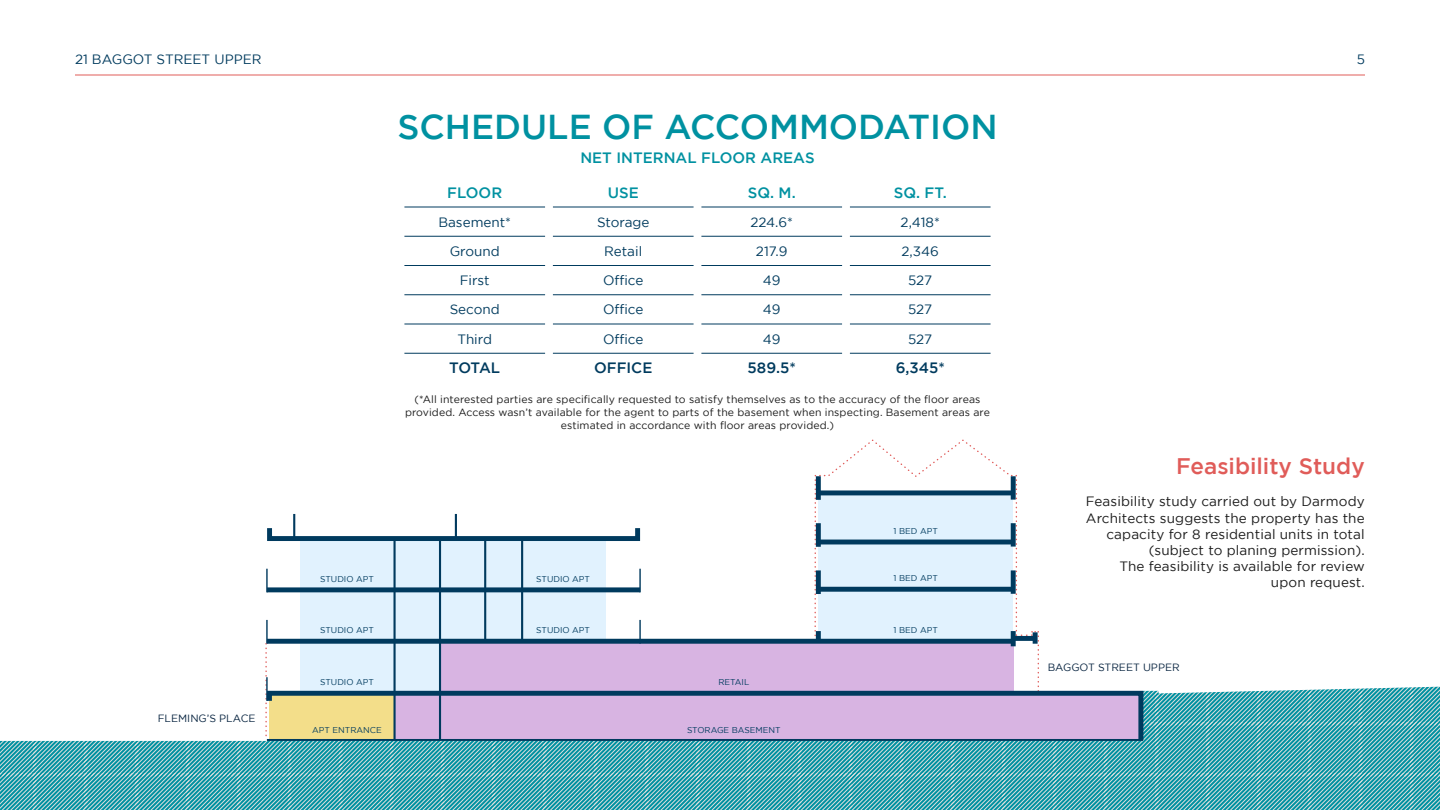
<style>
.page{position:relative;width:1440px;height:810px;background:#fff}
.page>*{position:absolute;margin:0;border:0;box-sizing:border-box;transform-origin:0 0}
.t1{font:500 34.5px "Gotham";color:#0091a1}
.t2{font:500 22.5px "Gotham";color:#e05c59}
.t3{font:500 15px "Gotham";color:#0091a1}
.t4{font:500 15px "Gotham";color:#003b5e}
.t5{font:13.5px/16.2px "Gotham";letter-spacing:.01em;color:#1a1a1a;text-align:right}
.t6{font:13.5px "Gotham";color:#003b5e}
.t7{font:10.5px/12.6px "Gotham";letter-spacing:.01em;color:#1a1a1a;text-align:center}
.t8{font:10.5px "Gotham";color:#082440}
.t9{font:8.48px "Gotham";color:#003a5e}
</style>
<div class="page">
<svg style="left:265px;top:439px;width:774px;height:248px"></svg>
<div style="left:267px;top:639px;width:746px;height:5px;background:#003a5e"></div>
<div style="left:1011px;top:631px;width:5px;height:15px;background:#003a5e"></div>
<div style="left:267px;top:587px;width:373px;height:5px;background:#003a5e"></div>
<div style="left:267px;top:526px;width:373px;height:15px;border:5px solid #003a5e"></div>
<hr style="left:818px;top:540px;width:195px;height:4px;background:#003a5e">
<div style="left:1033px;top:632px;width:5px;height:12px;background:#003a5e"></div>
<div style="left:1013px;top:636px;width:22px;height:5px;background:#003a5e"></div>
<hr style="left:293px;top:514px;width:2px;height:25px;background:#003a5e">
<hr style="left:455px;top:514px;width:2px;height:25px;background:#003a5e">
<hr style="left:266px;top:569px;width:2px;height:23px;background:#003a5e">
<hr style="left:439px;top:539px;width:2px;height:201px;background:#003a5e">
<hr style="left:484px;top:539px;width:2px;height:102px;background:#003a5e">
<hr style="left:521px;top:539px;width:2px;height:102px;background:#003a5e">
<hr style="left:393px;top:539px;width:3px;height:201px;background:#003a5e">
<div style="left:1011px;top:523px;width:5px;height:24px;background:#003a5e"></div>
<div style="left:816px;top:523px;width:5px;height:24px;background:#003a5e"></div>
<div style="left:818px;top:490px;width:195px;height:5px;background:#003a5e"></div>
<div style="left:1011px;top:476px;width:5px;height:24px;background:#003a5e"></div>
<div style="left:816px;top:476px;width:5px;height:24px;background:#003a5e"></div>
<div style="left:818px;top:587px;width:195px;height:5px;background:#003a5e"></div>
<div style="left:1011px;top:570px;width:5px;height:24px;background:#003a5e"></div>
<div style="left:816px;top:570px;width:5px;height:24px;background:#003a5e"></div>
<div style="left:816px;top:631px;width:5px;height:10px;background:#003a5e"></div>
<hr style="left:266px;top:620px;width:2px;height:24px;background:#003a5e">
<hr style="left:639px;top:569px;width:2px;height:23px;background:#003a5e">
<hr style="left:639px;top:620px;width:2px;height:24px;background:#003a5e">
<hr style="left:266px;top:677px;width:2px;height:24px;background:#003a5e">
<svg style="left:0;top:687px;width:1440px;height:123px"></svg>
<hr style="left:404px;top:207px;width:141px;height:1px;background:#003b5e">
<hr style="left:553px;top:207px;width:141px;height:1px;background:#003b5e">
<hr style="left:701px;top:207px;width:141px;height:1px;background:#003b5e">
<hr style="left:850px;top:207px;width:141px;height:1px;background:#003b5e">
<hr style="left:404px;top:236px;width:141px;height:1px;background:#003b5e">
<hr style="left:553px;top:236px;width:141px;height:1px;background:#003b5e">
<hr style="left:701px;top:236px;width:141px;height:1px;background:#003b5e">
<hr style="left:850px;top:236px;width:141px;height:1px;background:#003b5e">
<hr style="left:404px;top:265px;width:141px;height:1px;background:#003b5e">
<hr style="left:553px;top:265px;width:141px;height:1px;background:#003b5e">
<hr style="left:701px;top:265px;width:141px;height:1px;background:#003b5e">
<hr style="left:850px;top:265px;width:141px;height:1px;background:#003b5e">
<hr style="left:404px;top:294px;width:141px;height:1px;background:#003b5e">
<hr style="left:553px;top:294px;width:141px;height:1px;background:#003b5e">
<hr style="left:701px;top:294px;width:141px;height:1px;background:#003b5e">
<hr style="left:850px;top:294px;width:141px;height:1px;background:#003b5e">
<hr style="left:404px;top:324px;width:141px;height:1px;background:#003b5e">
<hr style="left:553px;top:324px;width:141px;height:1px;background:#003b5e">
<hr style="left:701px;top:324px;width:141px;height:1px;background:#003b5e">
<hr style="left:850px;top:324px;width:141px;height:1px;background:#003b5e">
<hr style="left:404px;top:353px;width:141px;height:1px;background:#003b5e">
<hr style="left:553px;top:353px;width:141px;height:1px;background:#003b5e">
<hr style="left:701px;top:353px;width:141px;height:1px;background:#003b5e">
<hr style="left:850px;top:353px;width:141px;height:1px;background:#003b5e">
<hr style="left:75px;top:75px;width:1290px;height:1px;background:#e05c59">
<p class="t6" style="left:75px;top:52px;width:188px">21 BAGGOT STREET UPPER</p>
<p class="t6" style="left:1357px;top:52px;width:10px">5</p>
<h1 class="t1" style="left:397px;top:107px;width:602px">SCHEDULE OF ACCOMMODATION</h1>
<h3 class="t3" style="left:580px;top:149px;width:236px">NET INTERNAL FLOOR AREAS</h3>
<p class="t8" style="left:158px;top:712px;width:99px">FLEMING’S PLACE</p>
<h3 class="t3" style="left:447px;top:184px;width:56px">FLOOR</h3>
<h3 class="t3" style="left:608px;top:184px;width:33px">USE</h3>
<h3 class="t3" style="left:748px;top:184px;width:49px">SQ. M.</h3>
<h3 class="t3" style="left:894px;top:184px;width:54px">SQ. FT.</h3>
<p class="t6" style="left:438px;top:214px;width:74px">Basement*</p>
<p class="t6" style="left:597px;top:214px;width:54px">Storage</p>
<p class="t6" style="left:750px;top:214px;width:44px">224.6*</p>
<p class="t6" style="left:901px;top:214px;width:41px">2,418*</p>
<p class="t6" style="left:450px;top:244px;width:52px">Ground</p>
<p class="t6" style="left:604px;top:244px;width:39px">Retail</p>
<p class="t6" style="left:756px;top:244px;width:33px">217.9</p>
<p class="t6" style="left:902px;top:244px;width:39px">2,346</p>
<p class="t6" style="left:460px;top:273px;width:31px">First</p>
<p class="t6" style="left:603px;top:273px;width:42px">Office</p>
<p class="t6" style="left:763px;top:273px;width:19px">49</p>
<p class="t6" style="left:908px;top:273px;width:26px">527</p>
<p class="t6" style="left:450px;top:302px;width:52px">Second</p>
<p class="t6" style="left:603px;top:302px;width:42px">Office</p>
<p class="t6" style="left:763px;top:302px;width:19px">49</p>
<p class="t6" style="left:908px;top:302px;width:26px">527</p>
<p class="t6" style="left:457px;top:331px;width:36px">Third</p>
<p class="t6" style="left:603px;top:331px;width:42px">Office</p>
<p class="t6" style="left:763px;top:331px;width:19px">49</p>
<p class="t6" style="left:908px;top:331px;width:26px">527</p>
<h3 class="t4" style="left:449px;top:360px;width:52px">TOTAL</h3>
<h3 class="t4" style="left:594px;top:360px;width:60px">OFFICE</h3>
<h3 class="t4" style="left:748px;top:360px;width:50px">589.5*</h3>
<h3 class="t4" style="left:896px;top:360px;width:51px">6,345*</h3>
<p class="t7" style="left:405px;top:393px;width:586px">(*All interested parties are specifically requested to satisfy themselves as to the accuracy of the floor areas provided. Access wasn’t available for the agent to parts of the basement when inspecting. Basement areas are estimated in accordance with floor areas provided.)</p>
<p class="t9" style="left:894px;top:526px;width:46px">1 BED APT</p>
<p class="t9" style="left:320px;top:574px;width:55px">STUDIO APT</p>
<p class="t9" style="left:536px;top:574px;width:55px">STUDIO APT</p>
<p class="t9" style="left:894px;top:573px;width:46px">1 BED APT</p>
<p class="t9" style="left:320px;top:625px;width:55px">STUDIO APT</p>
<p class="t9" style="left:536px;top:625px;width:55px">STUDIO APT</p>
<p class="t9" style="left:894px;top:625px;width:46px">1 BED APT</p>
<p class="t9" style="left:320px;top:677px;width:55px">STUDIO APT</p>
<p class="t9" style="left:718px;top:677px;width:32px">RETAIL</p>
<p class="t9" style="left:312px;top:726px;width:71px">APT ENTRANCE</p>
<p class="t9" style="left:687px;top:726px;width:95px">STORAGE BASEMENT</p>
<h2 class="t2" style="left:1176px;top:453px;width:190px">Feasibility Study</h2>
<p class="t5" style="left:1086px;top:493px;width:281px">Feasibility study carried out by Darmody Architects suggests the property has the capacity for 8 residential units in total (subject to planing permission).<br>The feasibility is available for review upon request.</p>
<p class="t8" style="left:1048px;top:662px;width:133px">BAGGOT STREET UPPER</p>
</div>
